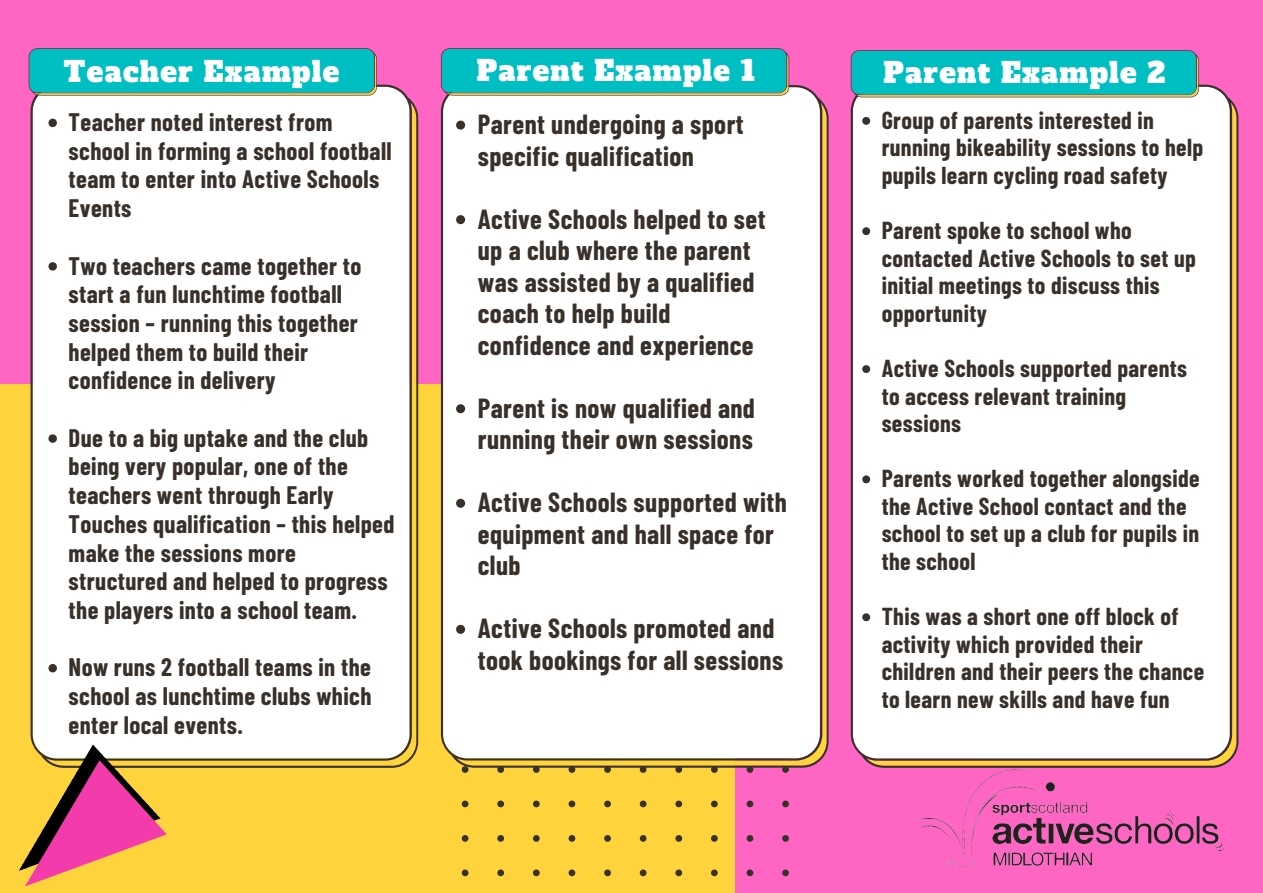
<style>
.page{position:relative;width:1263px;height:893px;background:#ff66c4}
.page>*{position:absolute;margin:0;border:0;box-sizing:border-box;transform-origin:0 0}
.t1{font:27.75px "Alfa Slab One";letter-spacing:.045em;color:#fff}
.t2{font:700 27px/31.5px "Barlow Condensed";letter-spacing:.015em;color:#38312a}
.t3{font:700 24.75px/28.7px "Barlow Condensed";letter-spacing:.015em;color:#38312a}
.t4{font:700 24px/27.6px "Barlow Condensed";letter-spacing:.015em;color:#38312a}
</style>
<div class="page">
<div style="left:0;top:385px;width:735px;height:508px;background:#ffd33b"></div>
<svg style="left:462px;top:767px;width:327px;height:109px"></svg>
<div style="left:441px;top:85px;width:387px;height:682px;background:#fff"></div>
<div style="left:31px;top:85px;width:387px;height:683px;background:#fff"></div>
<svg style="left:29px;top:48px;width:348px;height:48px;background:#12b8b9"></svg>
<svg style="left:441px;top:48px;width:348px;height:48px;background:#12b8b9"></svg>
<div style="left:851px;top:85px;width:387px;height:683px;background:#fff"></div>
<svg style="left:862px;top:117px;width:8px;height:8px"></svg>
<svg style="left:862px;top:227px;width:8px;height:8px"></svg>
<svg style="left:862px;top:365px;width:8px;height:8px"></svg>
<svg style="left:862px;top:475px;width:8px;height:8px"></svg>
<svg style="left:862px;top:613px;width:8px;height:8px"></svg>
<svg style="left:851px;top:50px;width:348px;height:47px;background:#0fb9b9"></svg>
<svg style="left:48px;top:119px;width:9px;height:8px"></svg>
<svg style="left:48px;top:262px;width:9px;height:9px"></svg>
<svg style="left:48px;top:434px;width:9px;height:9px"></svg>
<svg style="left:48px;top:664px;width:9px;height:8px"></svg>
<svg style="left:456px;top:121px;width:9px;height:9px"></svg>
<svg style="left:456px;top:215px;width:9px;height:9px"></svg>
<svg style="left:456px;top:404px;width:9px;height:9px"></svg>
<svg style="left:456px;top:499px;width:9px;height:9px"></svg>
<svg style="left:456px;top:625px;width:9px;height:9px"></svg>
<img style="left:906px;top:761px;width:332px;height:110px">
<svg style="left:19px;top:744px;width:148px;height:142px"></svg>
<p class="t1" style="left:64px;top:54px;width:277px">Teacher Example</p>
<p class="t1" style="left:477px;top:52px;width:280px">Parent Example 1</p>
<p class="t3" style="left:69px;top:107px;width:325px">Teacher noted interest from school in forming a school football team to enter into Active Schools<br>Events</p>
<p class="t3" style="left:69px;top:250px;width:294px">Two teachers came together to start a fun lunchtime football session – running this together helped them to build their confidence in delivery</p>
<p class="t3" style="left:69px;top:422px;width:327px">Due to a big uptake and the club being very popular, one of the teachers went through Early<br>Touches qualification – this helped make the sessions more structured and helped to progress the players into a school team.</p>
<p class="t3" style="left:69px;top:652px;width:304px;text-align:justify">Now runs 2 football teams in the school as lunchtime clubs which enter local events.</p>
<p class="t2" style="left:478px;top:108px;width:267px">Parent undergoing a sport specific qualification</p>
<p class="t2" style="left:478px;top:202px;width:289px">Active Schools helped to set up a club where the parent was assisted by a qualified coach to help build confidence and experience</p>
<p class="t2" style="left:478px;top:391px;width:279px">Parent is now qualified and running their own sessions</p>
<p class="t2" style="left:478px;top:486px;width:310px">Active Schools supported with equipment and hall space for club</p>
<p class="t2" style="left:478px;top:612px;width:307px">Active Schools promoted and took bookings for all sessions</p>
<p class="t1" style="left:883px;top:54px;width:284px">Parent Example 2</p>
<p class="t4" style="left:882px;top:105px;width:323px">Group of parents interested in running bikeability sessions to help pupils learn cycling road safety</p>
<p class="t4" style="left:882px;top:216px;width:316px">Parent spoke to school who contacted Active Schools to set up initial meetings to discuss this opportunity</p>
<p class="t4" style="left:882px;top:353px;width:307px">Active Schools supported parents to access relevant training sessions</p>
<p class="t4" style="left:882px;top:464px;width:319px">Parents worked together alongside the Active School contact and the school to set up a club for pupils in the school</p>
<p class="t4" style="left:882px;top:602px;width:324px">This was a short one off block of activity which provided their children and their peers the chance to learn new skills and have fun</p>
</div>
